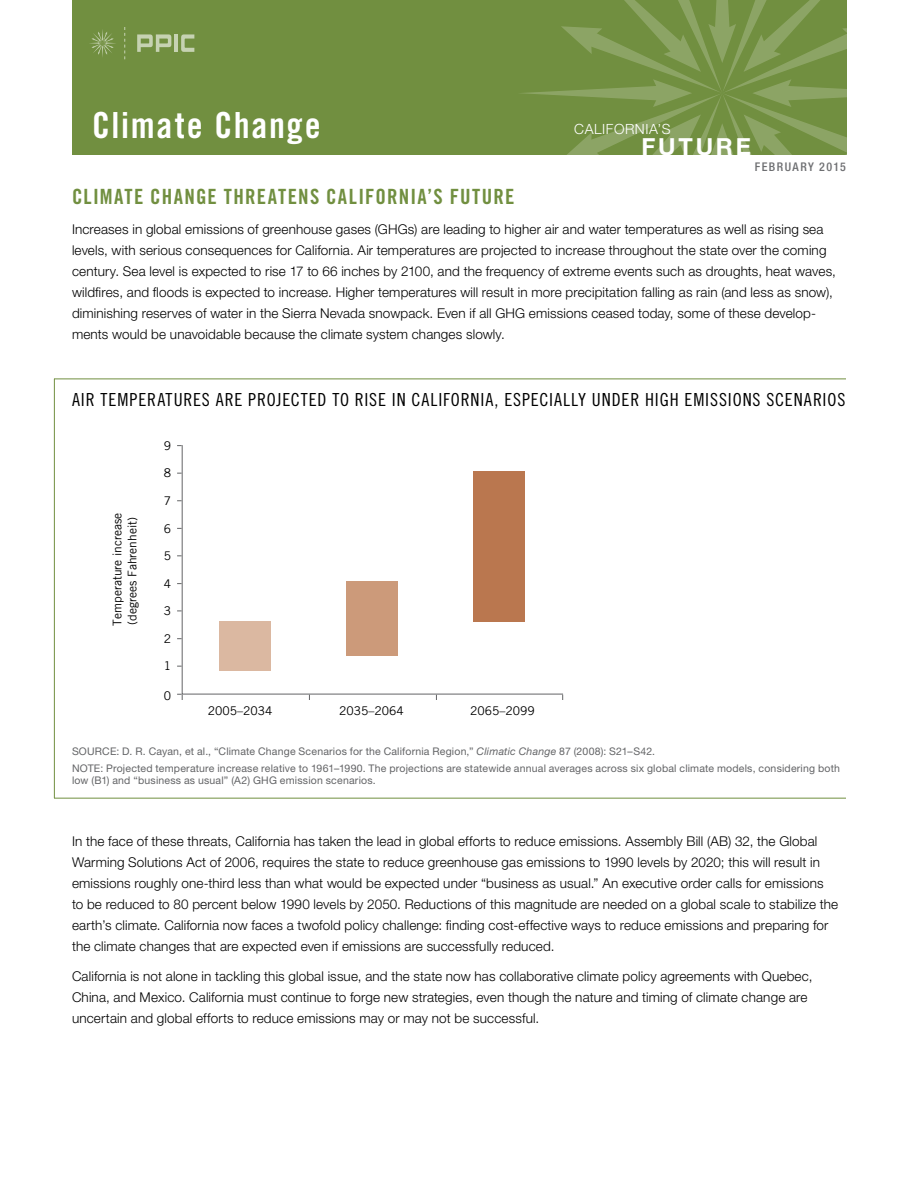
<style>
.page{position:relative;width:918px;height:1188px;background:#fff}
.page>*{position:absolute;margin:0;border:0;box-sizing:border-box;transform-origin:0 0}
.t1{font:36px "Trade Gothic LT Std Bd Cn 20";letter-spacing:.04em;color:#fff}
.t2{font:700 23.55px "Helvetica Neue LT Std";letter-spacing:.12em;color:#fff}
.t3{font:21px "Trade Gothic LT Std Bd Cn 20";letter-spacing:.06em;color:#718f40}
.t4{font:18px "Trade Gothic LT Std Cn 18";letter-spacing:.045em;color:#000}
.t5{font:300 14.1px "Helvetica Neue LT Std";letter-spacing:.04em;color:#fff}
.t6{font:300 13.5px/21px "Helvetica Neue LT Std";letter-spacing:.01em;color:#000}
.t7{font:12px/15px "Trade Gothic LT";color:#000}
.t8{font:500 condensed 12px "Helvetica Neue LT Std";letter-spacing:.12em;color:#6d6e71}
.t9{font:10.5px/17.1px "Helvetica Neue LT Std";letter-spacing:.015em;color:#636466}
.s1{font-style:italic}
</style>
<div class="page">
<div style="left:72px;top:0;width:774px;height:155px;background:#718f40"></div>
<svg style="left:521px;top:0;width:326px;height:155px"></svg>
<svg style="left:124px;top:27px;width:1px;height:32px"></svg>
<svg style="left:89px;top:29px;width:27px;height:28px"></svg>
<svg style="left:137px;top:34px;width:34px;height:18px"></svg>
<hr style="left:174px;top:34px;width:4px;height:18px;background:#c6d2b2">
<svg style="left:181px;top:34px;width:13px;height:18px"></svg>
<hr style="left:54px;top:379px;width:792px;height:1px;background:#718f40">
<hr style="left:54px;top:798px;width:792px;height:1px;background:#718f40">
<svg style="left:177px;top:694px;width:6px;height:6px"></svg>
<svg style="left:181px;top:445px;width:383px;height:250px"></svg>
<hr style="left:54px;top:379px;width:1px;height:419px;background:#718f40">
<h1 class="t1" style="left:92px;top:103px;width:230px">CLIMATE CHANGE</h1>
<p class="t5" style="left:574px;top:121px;width:96px">CALIFORNIA’s</p>
<h2 class="t2" style="left:641px;top:132px;width:111px">FUTURE</h2>
<p class="t8" style="left:755px;top:159px;width:93px">FEBRUARY 2015</p>
<h3 class="t3" style="left:72px;top:184px;width:433px">CLIMATE CHANGE THREATENS CALIFORNIA’S FUTURE</h3>
<p class="t6" style="left:72px;top:218px;width:765px">Increases in global emissions of greenhouse gases (GHGs) are leading to higher air and water temperatures as well as rising sea levels, with serious consequences for California. Air temperatures are projected to increase throughout the state over the coming century. Sea level is expected to rise 17 to 66 inches by 2100, and the frequency of extreme events such as droughts, heat waves, wildfires, and floods is expected to increase. Higher temperatures will result in more precipitation falling as rain (and less as snow), diminishing reserves of water in the Sierra Nevada snowpack. Even if all GHG emissions ceased today, some of these develop&shy;ments would be unavoidable because the climate system changes slowly.</p>
<h3 class="t4" style="left:72px;top:389px;width:775px">AIR TEMPERATURES ARE PROJECTED TO RISE IN CALIFORNIA, ESPECIALLY UNDER HIGH EMISSIONS SCENARIOS</h3>
<p class="t7" style="left:110px;top:626px;width:114px;rotate:-90deg">Temperature increase (degrees Fahrenheit)</p>
<p class="t7" style="left:164px;top:438px;width:9px">9</p>
<p class="t7" style="left:164px;top:466px;width:9px">8</p>
<p class="t7" style="left:164px;top:493px;width:9px">7</p>
<p class="t7" style="left:164px;top:521px;width:9px">6</p>
<p class="t7" style="left:164px;top:548px;width:9px">5</p>
<p class="t7" style="left:164px;top:576px;width:9px">4</p>
<p class="t7" style="left:164px;top:603px;width:9px">3</p>
<p class="t7" style="left:164px;top:631px;width:9px">2</p>
<p class="t7" style="left:164px;top:659px;width:9px">1</p>
<p class="t7" style="left:164px;top:688px;width:9px">0</p>
<p class="t7" style="left:208px;top:703px;width:66px">2005–2034</p>
<p class="t7" style="left:339px;top:703px;width:66px">2035–2064</p>
<p class="t7" style="left:470px;top:703px;width:66px">2065–2099</p>
<p class="t9" style="left:72px;top:742px;width:769px">SOURCE: D. R. Cayan, et al., “Climate Change Scenarios for the California Region,” <span class="s1">Climatic Change</span> 87 (2008): S21–S42.<br>NOTE: Projected temperature increase relative to 1961–1990. The projections are statewide annual averages across six global climate models, considering both</p>
<p class="t9" style="left:72px;top:772px;width:305px">low (B1) and “business as usual” (A2) GHG emission scenarios.</p>
<p class="t6" style="left:72px;top:830px;width:768px">In the face of these threats, California has taken the lead in global efforts to reduce emissions. Assembly Bill (AB) 32, the Global Warming Solutions Act of 2006, requires the state to reduce greenhouse gas emissions to 1990 levels by 2020; this will result in emissions roughly one-third less than what would be expected under “business as usual.” An executive order calls for emissions<br>to be reduced to 80 percent below 1990 levels by 2050. Reductions of this magnitude are needed on a global scale to stabilize the earth’s climate. California now faces a twofold policy challenge: finding cost-effective ways to reduce emissions and preparing for the climate changes that are expected even if emissions are successfully reduced.</p>
<p class="t6" style="left:72px;top:965px;width:742px">California is not alone in tackling this global issue, and the state now has collaborative climate policy agreements with Quebec,<br>China, and Mexico. California must continue to forge new strategies, even though the nature and timing of climate change are uncertain and global efforts to reduce emissions may or may not be successful.</p>
</div>
